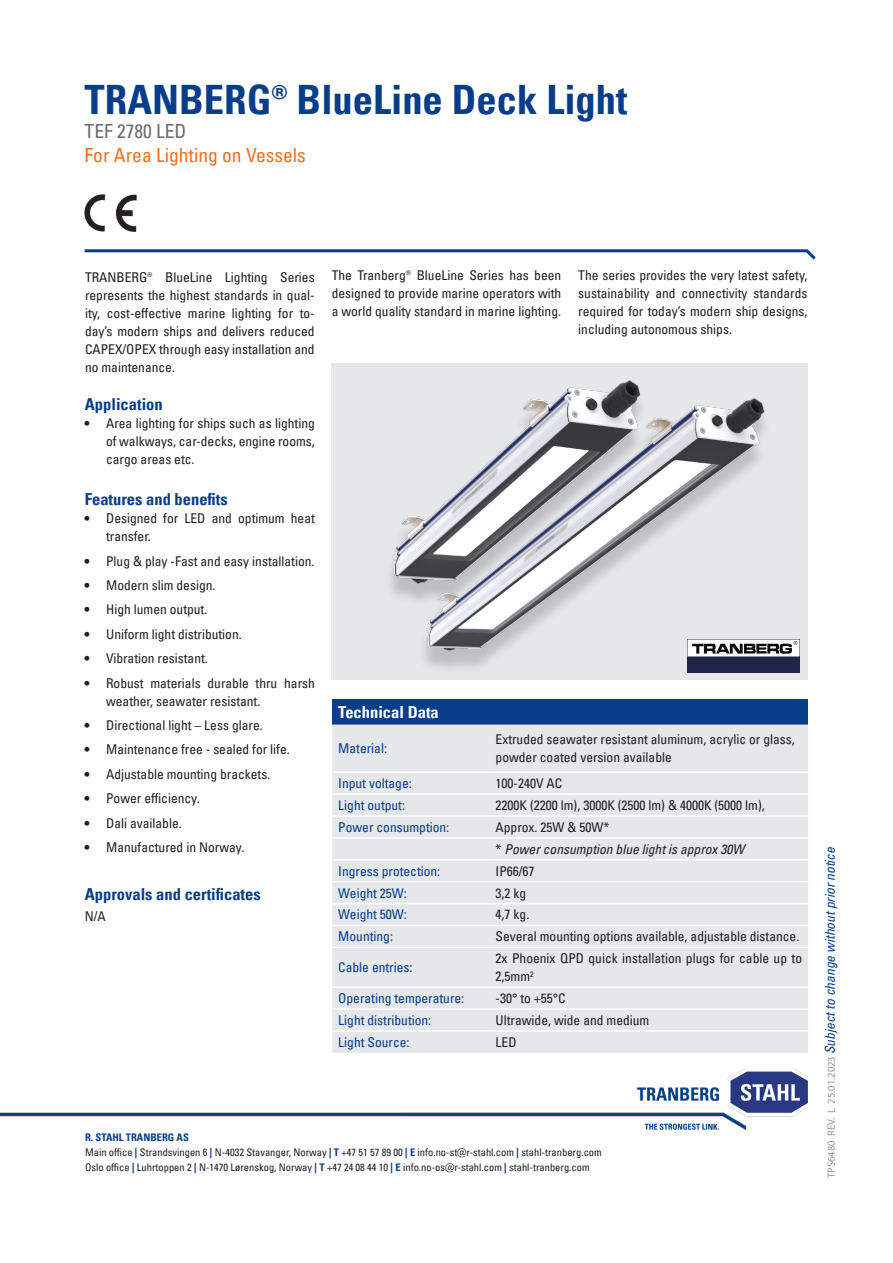
<style>
.page{position:relative;width:893px;height:1263px;background:#fff}
.page>*{position:absolute;margin:0;border:0;box-sizing:border-box;transform-origin:0 0}
.t1{font:700 condensed 40.5px "Univers LT Pro";color:#083e89}
.t2{font:condensed 19.5px "Univers LT Pro";color:#f36e21}
.t3{font:condensed 19.5px "Univers LT Pro";color:#6c6d70}
.Avsnittsoverskrift{font:700 condensed 16.5px "Univers LT Pro";color:#083e89}
.Brødtekst{font:700 condensed 16.5px "Univers LT Pro";color:#fff}
.Brødtekst_Stahl_Tran{font:condensed 13.5px/18px "Univers LT Pro";color:#231f20;text-align:justify}
.Brødtekst-2{font:condensed 13.5px/18px "Univers LT Pro";color:#231f20}
.t4{font:condensed 13.5px "Univers LT Pro";color:#083e89}
.Description{font:italic condensed 13.5px "Univers LT Pro";letter-spacing:-.01em;color:#083e89}
.Brødtekst-3{font:italic condensed 13.5px "Univers LT Pro";color:#231f20}
.t5{font:condensed 10.5px/15px "Univers LT Pro";color:#231f20}
.s1{font-style:normal}
.s2{font-weight:700;color:#083e89}
.s3{font-style:inherit}
.s4{font-family:"Myriad Pro";font-style:normal;font-stretch:normal;font-size:10.5px;color:#939598}
</style>
<div class="page">
<hr style="left:85px;top:249px;width:722px;height:3px;background:#083e89">
<svg style="left:802px;top:249px;width:14px;height:11px"></svg>
<img style="left:0;top:1068px;width:808px;height:61px">
<img style="left:85px;top:194px;width:52px;height:38px">
<div style="left:332px;top:699px;width:476px;height:25px;background:#083e89"></div>
<div style="left:332px;top:724px;width:476px;height:329px;background:#e6e7e9"></div>
<hr style="left:332px;top:771px;width:158px;height:2px;background:#fff">
<hr style="left:490px;top:771px;width:318px;height:2px;background:#fff">
<hr style="left:332px;top:793px;width:158px;height:2px;background:#fff">
<hr style="left:490px;top:793px;width:318px;height:2px;background:#fff">
<hr style="left:332px;top:815px;width:158px;height:2px;background:#fff">
<hr style="left:490px;top:815px;width:318px;height:2px;background:#fff">
<hr style="left:332px;top:837px;width:158px;height:2px;background:#fff">
<hr style="left:490px;top:837px;width:318px;height:2px;background:#fff">
<hr style="left:332px;top:859px;width:158px;height:1px;background:#fff">
<hr style="left:490px;top:859px;width:318px;height:1px;background:#fff">
<hr style="left:332px;top:881px;width:158px;height:1px;background:#fff">
<hr style="left:490px;top:881px;width:318px;height:1px;background:#fff">
<hr style="left:332px;top:903px;width:158px;height:1px;background:#fff">
<hr style="left:490px;top:903px;width:318px;height:1px;background:#fff">
<hr style="left:332px;top:925px;width:158px;height:1px;background:#fff">
<hr style="left:490px;top:925px;width:318px;height:1px;background:#fff">
<hr style="left:332px;top:947px;width:158px;height:1px;background:#fff">
<hr style="left:490px;top:947px;width:318px;height:1px;background:#fff">
<hr style="left:332px;top:986px;width:158px;height:2px;background:#fff">
<hr style="left:490px;top:986px;width:318px;height:2px;background:#fff">
<hr style="left:332px;top:1008px;width:158px;height:2px;background:#fff">
<hr style="left:490px;top:1008px;width:318px;height:2px;background:#fff">
<hr style="left:332px;top:1030px;width:158px;height:2px;background:#fff">
<hr style="left:490px;top:1030px;width:318px;height:2px;background:#fff">
<div style="left:331px;top:363px;width:477px;height:316px;background:#e6e7e9"></div>
<img style="left:772px;top:639px;width:27px;height:33px">
<div style="left:384px;top:388px;width:388px;height:287px;background:#231f20;opacity:.2"></div>
<img style="left:384px;top:380px;width:390px;height:284px">
<p class="t1" style="left:85px;top:75px;width:544px">TRANBERG® BlueLine Deck Light</p>
<p class="t3" style="left:85px;top:119px;width:103px">TEF 2780 LED</p>
<p class="t2" style="left:85px;top:143px;width:223px">For Area Lighting on Vessels</p>
<p class="Brødtekst_Stahl_Tran" style="left:85px;top:268px;width:231px">TRANBERG® BlueLine Lighting Series represents the highest standards in qual&shy;ity, cost-effective marine lighting for to&shy;day’s modern ships and delivers reduced CAPEX/OPEX through easy installation and no maintenance.</p>
<p class="Avsnittsoverskrift" style="left:85px;top:394px;width:79px">Application</p>
<p class="Brødtekst_Stahl_Tran" style="left:106px;top:413px;width:210px;text-indent:-21px">• Area lighting for ships such as lighting of walkways, car-decks, engine rooms, cargo areas etc.</p>
<p class="Avsnittsoverskrift" style="left:85px;top:489px;width:144px">Features and benefits</p>
<p class="Brødtekst_Stahl_Tran" style="left:106px;top:509px;width:210px;text-indent:-21px">• Designed for LED and optimum heat transfer.</p>
<p class="Brødtekst_Stahl_Tran" style="left:85px;top:552px;width:231px">• Plug &amp; play -Fast and easy installation.</p>
<p class="Brødtekst_Stahl_Tran" style="left:85px;top:576px;width:132px">• Modern slim design.</p>
<p class="Brødtekst_Stahl_Tran" style="left:85px;top:600px;width:124px">• High lumen output.</p>
<p class="Brødtekst_Stahl_Tran" style="left:85px;top:625px;width:158px">• Uniform light distribution.</p>
<p class="Brødtekst_Stahl_Tran" style="left:85px;top:649px;width:124px">• Vibration resistant.</p>
<p class="Brødtekst_Stahl_Tran" style="left:106px;top:673px;width:210px;text-indent:-21px">• Robust materials durable thru harsh weather, seawater resistant.</p>
<p class="Brødtekst_Stahl_Tran" style="left:85px;top:716px;width:179px">• Directional light – Less glare.</p>
<p class="Brødtekst_Stahl_Tran" style="left:85px;top:740px;width:206px">• Maintenance free - sealed for life.</p>
<p class="Brødtekst_Stahl_Tran" style="left:85px;top:765px;width:187px">• Adjustable mounting brackets.</p>
<p class="Brødtekst_Stahl_Tran" style="left:85px;top:789px;width:116px">• Power efficiency.</p>
<p class="Brødtekst_Stahl_Tran" style="left:85px;top:813px;width:98px">• Dali available.</p>
<p class="Brødtekst_Stahl_Tran" style="left:85px;top:838px;width:161px">• Manufactured in Norway.</p>
<p class="Avsnittsoverskrift" style="left:85px;top:884px;width:177px">Approvals and certificates</p>
<p class="Brødtekst_Stahl_Tran" style="left:85px;top:907px;width:23px">N/A</p>
<p class="Brødtekst_Stahl_Tran" style="left:332px;top:266px;width:231px">The Tranberg® BlueLine Series has been designed to provide marine operators with a world quality standard in marine lighting.</p>
<p class="Brødtekst_Stahl_Tran" style="left:578px;top:266px;width:231px">The series provides the very latest safety, sustainability and connectivity standards required for today’s modern ship designs, including autonomous ships.</p>
<p class="Brødtekst" style="left:338px;top:702px;width:102px">Technical Data</p>
<p class="t4" style="left:338px;top:740px;width:50px">Material:</p>
<p class="Brødtekst_Stahl_Tran" style="left:496px;top:730px;width:301px">Extruded seawater resistant aluminum, acrylic or glass, powder coated version available</p>
<p class="t4" style="left:338px;top:775px;width:75px">Input voltage:</p>
<p class="Brødtekst-2" style="left:496px;top:774px;width:68px">100-240V AC</p>
<p class="t4" style="left:338px;top:796px;width:68px">Light output:</p>
<p class="Brødtekst-2" style="left:496px;top:796px;width:271px">2200K (2200 lm), 3000K (2500 lm) &amp; 4000K (5000 lm),</p>
<p class="t4" style="left:338px;top:818px;width:112px">Power consumption:</p>
<p class="Brødtekst-2" style="left:496px;top:818px;width:115px">Approx. 25W &amp; 50W*</p>
<p class="Brødtekst-3" style="left:496px;top:840px;width:250px"><span class="s1">*</span> Power consumption blue light is approx 30W</p>
<p class="t4" style="left:338px;top:862px;width:103px">Ingress protection:</p>
<p class="Brødtekst-2" style="left:496px;top:861px;width:40px">IP66/67</p>
<p class="t4" style="left:338px;top:884px;width:70px">Weight 25W:</p>
<p class="Brødtekst-2" style="left:496px;top:883px;width:32px">3,2 kg</p>
<p class="t4" style="left:338px;top:906px;width:70px">Weight 50W:</p>
<p class="Brødtekst-2" style="left:496px;top:905px;width:35px">4,7 kg.</p>
<p class="t4" style="left:338px;top:928px;width:56px">Mounting:</p>
<p class="Brødtekst-2" style="left:496px;top:927px;width:305px">Several mounting options available, adjustable distance.</p>
<p class="t4" style="left:338px;top:959px;width:76px">Cable entries:</p>
<p class="Brødtekst-2" style="left:496px;top:949px;width:308px">2x Phoenix QPD quick installation plugs for cable up to<br>2,5mm<sup>2</sup></p>
<p class="t4" style="left:338px;top:990px;width:127px">Operating temperature:</p>
<p class="Brødtekst-2" style="left:496px;top:989px;width:72px">-30° to +55°C</p>
<p class="t4" style="left:338px;top:1011px;width:94px">Light distribution:</p>
<p class="Brødtekst-2" style="left:496px;top:1011px;width:155px">Ultrawide, wide and medium</p>
<p class="t4" style="left:338px;top:1033px;width:73px">Light Source:</p>
<p class="Brødtekst-2" style="left:496px;top:1033px;width:22px">LED</p>
<p class="t5" style="left:85px;top:1130px;width:518px"><span class="s2">R. STAHL TRANBERG AS<br></span><span class="s3">M</span>ain office <span class="s2">|</span> <span class="s3">S</span>trandsvingen 6 <span class="s2">|</span> N-4032 Stavanger, Norway <span class="s2">| T</span> +47 51 57 89 00 <span class="s2">| E</span> info.no-st@r-stahl.com <span class="s2">|</span> stahl-tranberg.com<br><span class="s3">O</span>slo office <span class="s2">|</span> <span class="s3">L</span>uhrtoppen 2 <span class="s2">|</span> N-1470 Lørenskog, Norway <span class="s2">| T</span> +47 24 08 44 10 <span class="s2">| E</span> info.no-os@r-stahl.com <span class="s2">|</span> stahl-tranberg.com</p>
<p class="Description" style="left:821px;top:1178px;width:332px;rotate:-90deg"><span class="s4">TPS6480 REV. L 25.01.2023</span> Subject to change without prior notice</p>
</div>
